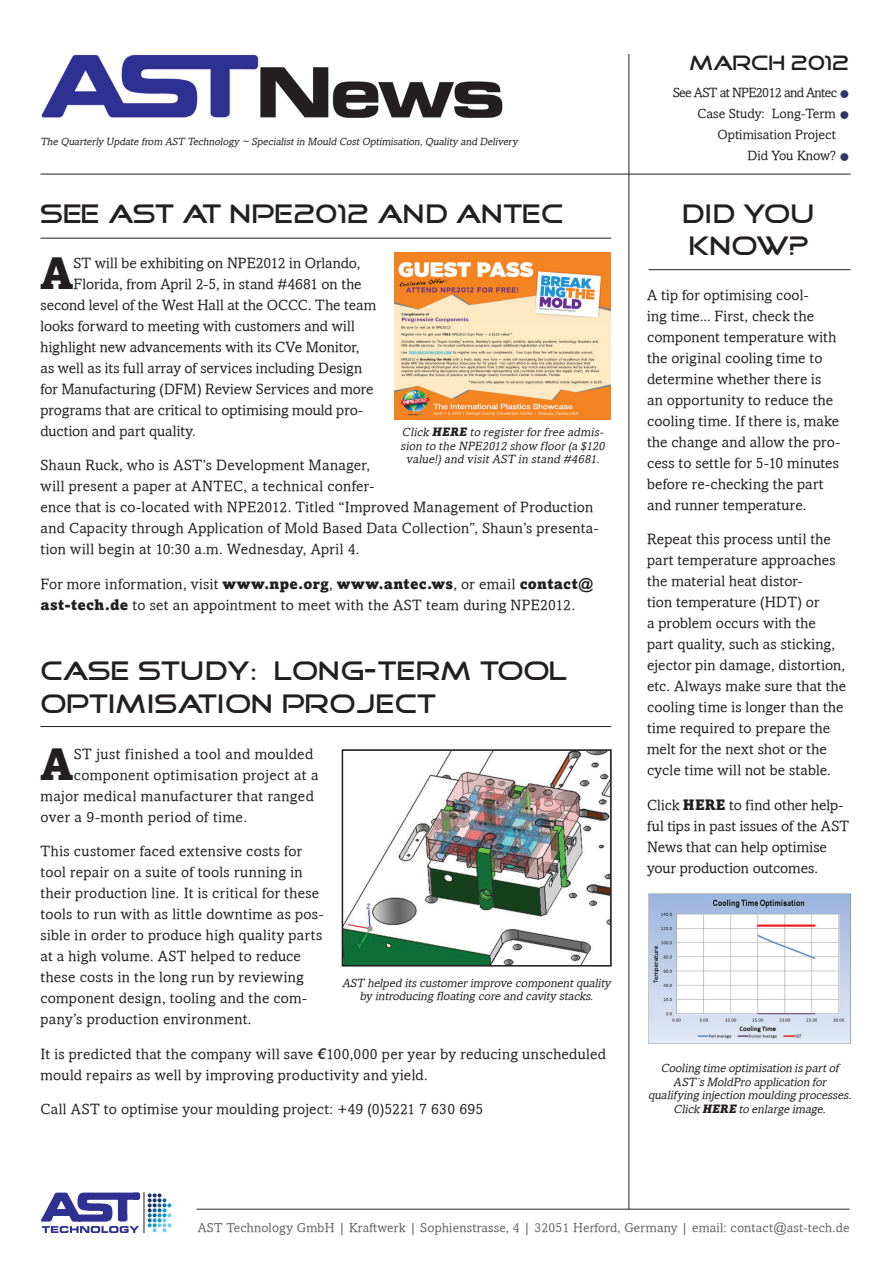
<style>
.page{position:relative;width:893px;height:1263px;background:#fff}
.page>*{position:absolute;margin:0;border:0;box-sizing:border-box;transform-origin:0 0}
.t1{font:900 45px "Amasis";color:#231f20}
.t2{font:27px/32.4px "Good Times";color:#231f20}
.t3{font:21px "Good Times";letter-spacing:-.02em;color:#231f20}
.t4{font:15px/21px "Amasis";letter-spacing:.015em;color:#231f20}
.t5{font:15px "Amasis";letter-spacing:-.005em;color:#231f20}
.t6{font:13.5px/21px "Amasis";color:#231f20;text-align:right}
.t7{font:13.2px "Amasis";letter-spacing:.015em;color:#636366}
.t8{font:italic 12px/13.5px "Amasis";letter-spacing:.025em;color:#231f20;text-align:center}
.t9{font:italic 10.5px "Amasis";color:#231f20}
.s1{font-weight:900}
.s2{font-family:"Futura BT";font-weight:500;font-style:italic}
.s3{color:#313265}
.s4{color:#fff}
</style>
<div class="page">
<img style="left:41px;top:54px;width:462px;height:64px">
<svg style="left:148px;top:1193px;width:23px;height:39px"></svg>
<hr style="left:629px;top:54px;width:1px;height:1155px;background:#231f20">
<hr style="left:196px;top:1209px;width:653px;height:1px;background:#231f20">
<div style="left:132px;top:1193px;width:8px;height:6px;border:1px solid #2e3092;border-radius:2px"></div>
<svg style="left:41px;top:1192px;width:98px;height:41px"></svg>
<hr style="left:144px;top:1192px;width:1px;height:41px;background:#231f20">
<hr style="left:649px;top:269px;width:201px;height:1px;background:#231f20">
<hr style="left:40px;top:238px;width:571px;height:1px;background:#231f20">
<hr style="left:40px;top:726px;width:571px;height:1px;background:#231f20">
<img style="left:345px;top:752px;width:264px;height:211px">
<div style="left:342px;top:749px;width:270px;height:217px;border:2px solid #231f20"></div>
<img style="left:394px;top:253px;width:216px;height:167px">
<img style="left:648px;top:893px;width:202px;height:151px">
<hr style="left:40px;top:174px;width:810px;height:1px;background:#231f20">
<p class="t9" style="left:40px;top:136px;width:479px">The Quarterly Update from AST Technology ~ Specialist in Mould Cost Optimisation, Quality and Delivery</p>
<h2 class="t2" style="left:41px;top:198px;width:524px">SEE AST AT NPE2012 AND ANTEC</h2>
<h1 class="t1" style="left:41px;top:245px;width:34px">A</h1>
<p class="t4" style="left:73px;top:252px;width:288px">ST will be exhibiting on NPE2012 in Orlando,</p>
<p class="t4" style="left:73px;top:273px;width:290px">Florida, from April 2-5, in stand #4681 on the</p>
<p class="t5" style="left:41px;top:296px;width:337px">second level of the West Hall at the OCCC. The team</p>
<p class="t4" style="left:41px;top:315px;width:316px">looks forward to meeting with customers and will</p>
<p class="t4" style="left:41px;top:336px;width:321px">highlight new advancements with its CVe Monitor,</p>
<p class="t4" style="left:41px;top:357px;width:323px">as well as its full array of services including Design</p>
<p class="t4" style="left:41px;top:378px;width:335px">for Manufacturing (DFM) Review Services and more</p>
<p class="t4" style="left:41px;top:399px;width:324px">programs that are critical to optimising mould pro-</p>
<p class="t4" style="left:41px;top:420px;width:157px">duction and part quality.</p>
<p class="t4" style="left:41px;top:454px;width:559px">Shaun Ruck, who is AST’s Development Manager,<br>will present a paper at ANTEC, a technical confer-<br>ence that is co-located with NPE2012. Titled “Improved Management of Production and Capacity through Application of Mold Based Data Collection”, Shaun’s presenta&shy;tion will begin at 10:30 a.m. Wednesday, April 4.</p>
<p class="t4" style="left:41px;top:573px;width:554px">For more information, visit <span class="s1">www.npe.org</span>, <span class="s1">www.antec.ws</span>, or email <span class="s1">contact@ ast-tech.de</span> to set an appointment to meet with the AST team during NPE2012.</p>
<p class="t8" style="left:400px;top:425px;width:208px">Click <span class="s1">HERE</span> to registerforfree admis&shy;sion to the NPE2012 show floor(a $120 value!)and visitAST in stand #4681.</p>
<h2 class="t2" style="left:40px;top:656px;width:528px">CASE STUDY: LONG-TERM TOOL<br>OPTIMISATION PROJECT</h2>
<h1 class="t1" style="left:40px;top:736px;width:34px">A</h1>
<p class="t4" style="left:74px;top:743px;width:241px">ST just finished a tool and moulded</p>
<p class="t4" style="left:74px;top:764px;width:246px">component optimisation project at a</p>
<p class="t4" style="left:40px;top:785px;width:275px">major medical manufacturer that ranged</p>
<p class="t4" style="left:40px;top:806px;width:208px">over a 9-month period of time.</p>
<p class="t4" style="left:40px;top:841px;width:285px">This customer faced extensive costs for tool repair on a suite of tools running in their production line. It is critical for these tools to run with as little downtime as pos&shy;sible in order to produce high quality parts at a high volume. AST helped to reduce these costs in the long run by reviewing component design, tooling and the com&shy;pany’s production environment.</p>
<p class="t4" style="left:40px;top:1043px;width:567px">It is predicted that the company will save <span class="s2">¤</span>100,000 per year by reducing unscheduled mould repairs as well by improving productivity and yield.</p>
<p class="t4" style="left:40px;top:1099px;width:444px">Call AST to optimise your moulding project: +49 (0)5221 7 630 695</p>
<p class="t8" style="left:342px;top:976px;width:270px">AST helped its customerimprove componentquality by introducing floating core and cavity stacks.</p>
<h3 class="t3" style="left:689px;top:53px;width:161px">MARCH 2012</h3>
<p class="t6" style="left:669px;top:82px;width:182px">See AST at NPE2012 and Antec <span class="s3">●<br></span><span class="s4">AST</span> Case Study: Long-Term <span class="s3">●<br></span>Optimisation Project <span class="s4">●<br></span>Did You Know? <span class="s3">●</span></p>
<h2 class="t2" style="left:681px;top:198px;width:135px">DID YOU<br>KNOW?</h2>
<p class="t4" style="left:647px;top:284px;width:195px">A tip for optimising cool-<br>ing time... First, check the component temperature with the original cooling time to determine whether there is an opportunity to reduce the cooling time. If there is, make the change and allow the pro&shy;cess to settle for 5-10 minutes before re-checking the part and runner temperature.</p>
<p class="t4" style="left:647px;top:529px;width:201px">Repeat this process until the part temperature approaches the material heat distor-<br>tion temperature (HDT) or<br>a problem occurs with the part quality, such as sticking, ejector pin damage, distortion, etc. Always make sure that the cooling time is longer than the time required to prepare the melt for the next shot or the cycle time will not be stable.</p>
<p class="t4" style="left:647px;top:794px;width:203px">Click <span class="s1">HERE</span> to find other help&shy;ful tips in past issues of the AST<br>News that can help optimise your production outcomes.</p>
<p class="t8" style="left:648px;top:1061px;width:207px">Cooling time optimisation ispartof AST´sMoldPro application for qualifying injection moulding processes.<br>Click <span class="s1">HERE</span> to enlarge image.</p>
<p class="t7" style="left:198px;top:1220px;width:653px">AST Technology GmbH | Kraftwerk | Sophienstrasse, 4 | 32051 Herford, Germany | email: contact@ast-tech.de</p>
</div>
